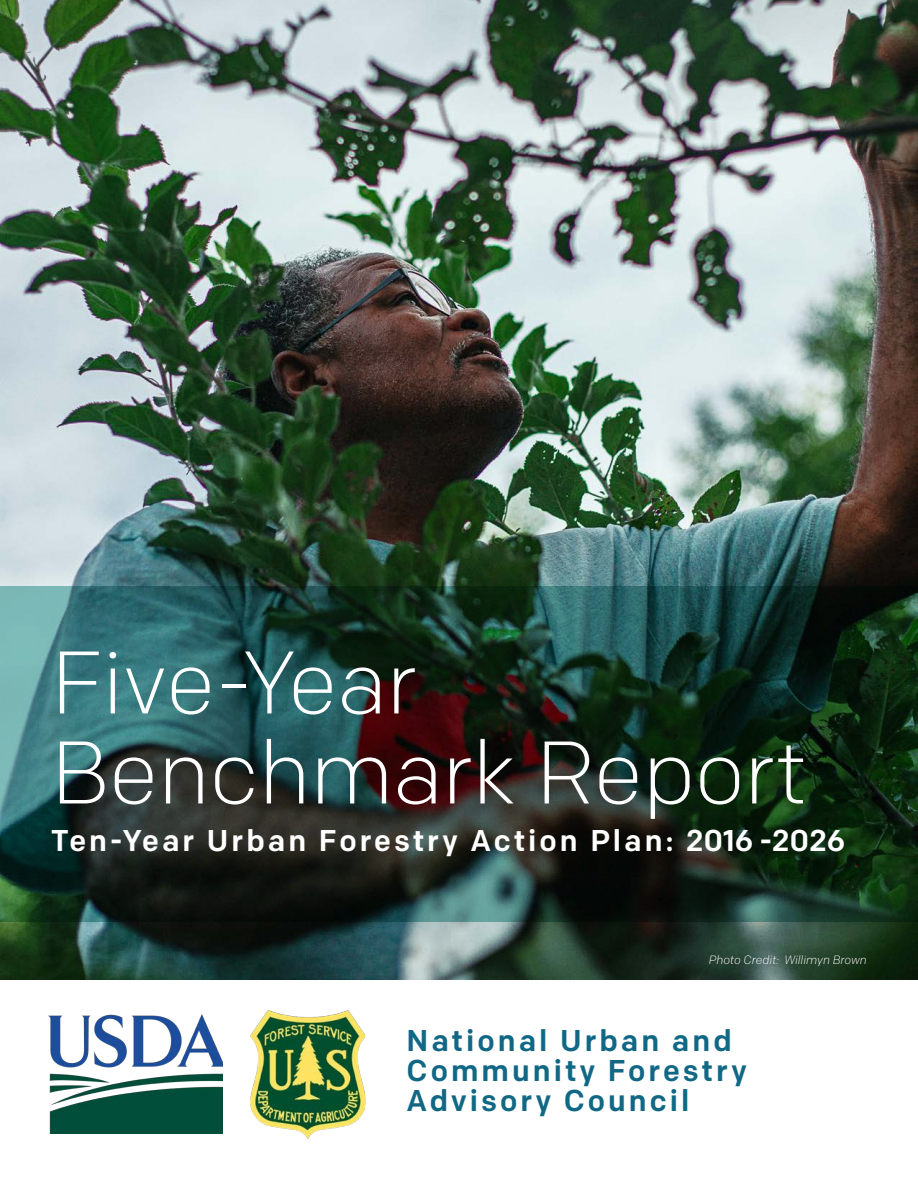
<style>
.page{position:relative;width:918px;height:1188px;background:#fff}
.page>*{position:absolute;margin:0;border:0;box-sizing:border-box;transform-origin:0 0}
.t1{font:300 88.5px/90px "Colfax";color:#fff}
.t2{font:500 30px/30px "Colfax";letter-spacing:.1em;color:#116885}
.t3{font:500 30px "Colfax";letter-spacing:.1em;color:#fff}
.t4{font:italic 300 12px "Colfax";color:#fff}
</style>
<div class="page">
<img style="left:0;top:0;width:918px;height:979px">
<svg style="left:0;top:586px;width:917px;height:336px;background:#203932"></svg>
<img style="left:49px;top:1014px;width:173px;height:120px">
<img style="left:250px;top:1011px;width:116px;height:127px">
<h1 class="t1" style="left:51px;top:637px;width:757px">Five-Year<br>Benchmark Report</h1>
<h1 class="t3" style="left:51px;top:823px;width:795px">Ten-Year Urban Forestry Action Plan: 2016 -2026</h1>
<p class="t4" style="left:709px;top:953px;width:160px">Photo Credit: Willimyn Brown</p>
<p class="t2" style="left:407px;top:1025px;width:342px">National Urban and<br>Community Forestry<br>Advisory Council</p>
</div>
